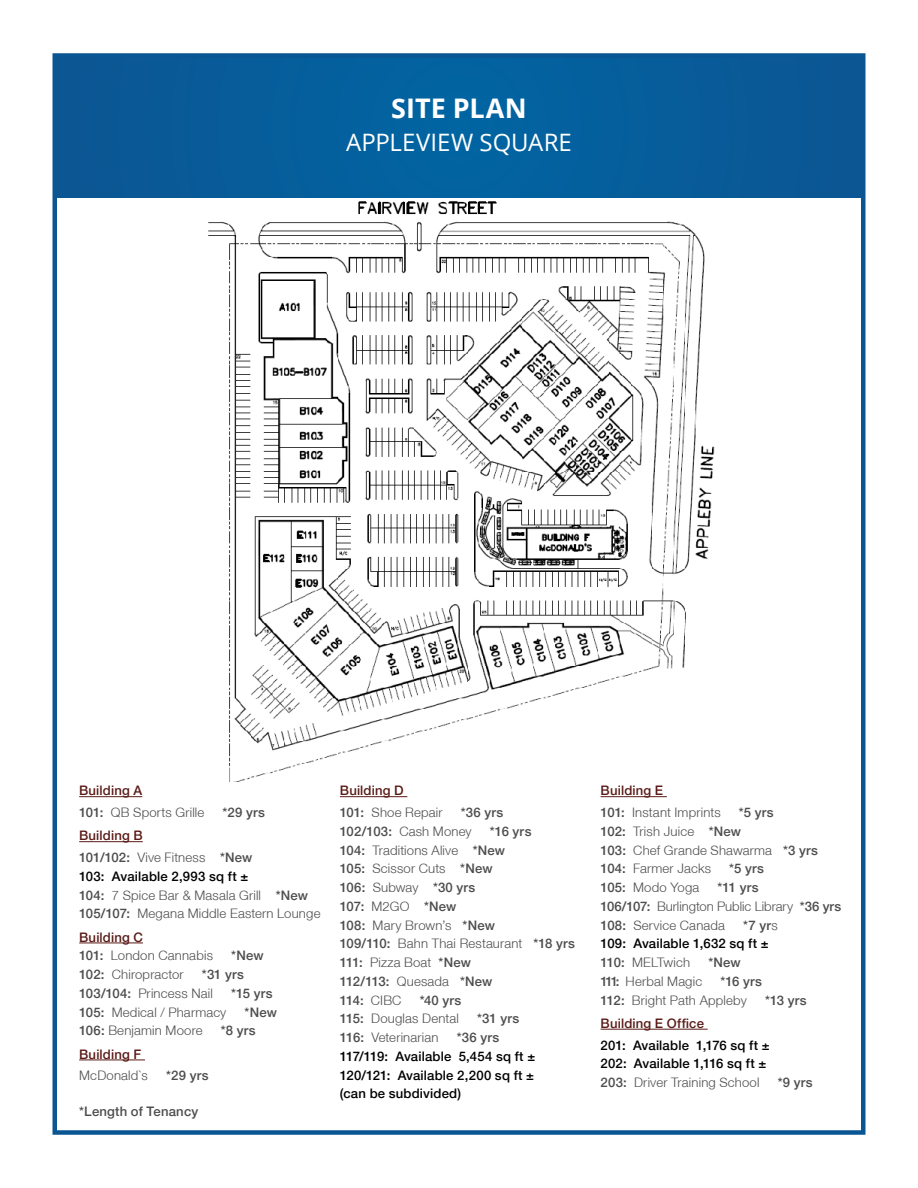
<style>
.page{position:relative;width:918px;height:1188px;background:#fff}
.page>*{position:absolute;margin:0;border:0;box-sizing:border-box;transform-origin:0 0}
.t1{font:700 27px "Open Sans";letter-spacing:.005em;color:#fff}
.t2{font:24px "Open Sans";color:#fff}
.t3{font:300 13.2px/18.8px "Helvetica Neue LT";letter-spacing:.015em;color:#4d4d4f}
.t4{font:500 13.2px/18.8px "Helvetica Neue LT";letter-spacing:.015em;color:#4d4d4f}
.t5{font:500 13.2px/18.8px "Helvetica Neue LT";letter-spacing:.015em;color:#000}
.t6{font:500 13.2px "Helvetica Neue LT";letter-spacing:.015em;color:#5a1b17}
.s1{font-weight:500;color:#5a1b17}
.s2{font-weight:500}
.s3{color:#5a1b17}
.s4{font-weight:300}
.s5{font-weight:500;color:#000}
.s6{color:#4d4d4f}
.s7{font-weight:300;color:#4d4d4f}
</style>
<div class="page">
<img style="left:208px;top:201px;width:507px;height:581px">
<hr style="left:79px;top:796px;width:63px;height:1px;background:#5a1b17">
<hr style="left:79px;top:841px;width:64px;height:1px;background:#5a1b17">
<hr style="left:79px;top:943px;width:64px;height:1px;background:#5a1b17">
<hr style="left:79px;top:1060px;width:66px;height:1px;background:#5a1b17">
<hr style="left:340px;top:796px;width:67px;height:1px;background:#5a1b17">
<hr style="left:601px;top:796px;width:66px;height:1px;background:#5a1b17">
<hr style="left:601px;top:1029px;width:107px;height:1px;background:#5a1b17">
<div style="left:54px;top:55px;width:810px;height:143px;background:#065d9a"></div>
<div style="left:52px;top:53px;width:814px;height:1082px;border:4px solid #0a5693"></div>
<h1 class="t1" style="left:391px;top:89px;width:137px">SITE PLAN</h1>
<h2 class="t2" style="left:346px;top:126px;width:227px">APPLEVIEW SQUARE</h2>
<p class="t3" style="left:79px;top:780px;width:127px;line-height:21.8px"><span class="s1">Building A<br></span><span class="s2">101:</span> QB Sports Grille</p>
<p class="t4" style="left:223px;top:803px;width:44px">*29 yrs</p>
<p class="t4" style="left:79px;top:825px;width:175px;line-height:21.8px"><span class="s3">Building B<br></span>101/102: <span class="s4">Vive Fitness</span> *New</p>
<p class="t3" style="left:79px;top:867px;width:243px"><span class="s5">103: Available 2,993 sq ft ±<br></span><span class="s2">104:</span> 7 Spice Bar &amp; Masala Grill <span class="s2">*New<br>105/107:</span> Megana Middle Eastern Lounge</p>
<p class="t3" style="left:79px;top:927px;width:135px"><span class="s1">Building C<br></span><span class="s2">101:</span> London Cannabis</p>
<p class="t4" style="left:231px;top:946px;width:34px">*New</p>
<p class="t3" style="left:79px;top:965px;width:106px"><span class="s2">102:</span> Chiropractor</p>
<p class="t4" style="left:79px;top:965px;width:166px;text-indent:123px">*31 yrs<br>103/104: <span class="s4">Princess Nail</span></p>
<p class="t4" style="left:231px;top:984px;width:43px">*15 yrs</p>
<p class="t3" style="left:79px;top:1002px;width:149px"><span class="s2">105:</span> Medical / Pharmacy</p>
<p class="t4" style="left:245px;top:1002px;width:34px">*New</p>
<p class="t3" style="left:79px;top:1021px;width:125px"><span class="s2">106:</span> Benjamin Moore</p>
<p class="t4" style="left:221px;top:1021px;width:36px">*8 yrs</p>
<p class="t6" style="left:79px;top:1046px;width:64px">Building F</p>
<p class="t3" style="left:79px;top:1066px;width:70px">McDonald`s</p>
<p class="t4" style="left:166px;top:1066px;width:44px">*29 yrs</p>
<p class="t4" style="left:79px;top:1102px;width:121px">*Length of Tenancy</p>
<p class="t3" style="left:340px;top:780px;width:104px;line-height:21.8px"><span class="s1">Building D<br></span><span class="s2">101:</span> Shoe Repair</p>
<p class="t4" style="left:340px;top:803px;width:165px;text-indent:121px">*36 yrs<br>102/103: <span class="s4">Cash Money</span></p>
<p class="t4" style="left:340px;top:822px;width:237px;text-indent:150px">*16 yrs<br>104: <span class="s4">Traditions Alive</span> *New<br>105: <span class="s4">Scissor Cuts</span> *New<br>106: <span class="s4">Subway</span> *30 yrs<br>107: <span class="s4">M2GO</span> *New<br>108: <span class="s4">Mary Brown’s</span> *New<br>109/110: <span class="s4">Bahn Thai Restaurant</span> *18 yrs<br>111: <span class="s4">Pizza Boat</span> *New<br>112/113: <span class="s4">Quesada</span> *New<br>114: <span class="s4">CIBC</span></p>
<p class="t3" style="left:340px;top:990px;width:123px;text-align:right"><span class="s2">*40 yrs<br>115:</span> Douglas Dental</p>
<p class="t4" style="left:477px;top:1009px;width:44px">*31 yrs</p>
<p class="t3" style="left:340px;top:1028px;width:100px"><span class="s2">116:</span> Veterinarian</p>
<p class="t4" style="left:457px;top:1028px;width:44px">*36 yrs</p>
<p class="t5" style="left:340px;top:1047px;width:197px;text-align:justify">117/119: Available 5,454 sq ft ± 120/121: Available 2,200 sq ft ± (can be subdivided)</p>
<p class="t3" style="left:601px;top:780px;width:122px;line-height:21.8px"><span class="s1">Building E<br></span><span class="s2">101:</span> Instant Imprints</p>
<p class="t3" style="left:601px;top:803px;width:219px;text-indent:138px"><span class="s2">*5 yrs<br>102:</span> Trish Juice <span class="s2">*New<br>103:</span> Chef Grande Shawarma <span class="s2">*3 yrs<br>104:</span> Farmer Jacks</p>
<p class="t4" style="left:729px;top:859px;width:36px">*5 yrs</p>
<p class="t3" style="left:601px;top:878px;width:100px"><span class="s2">105:</span> Modo Yoga</p>
<p class="t3" style="left:601px;top:878px;width:242px;text-indent:117px"><span class="s2">*11 yrs<br>106/107:</span> Burlington Public Library <span class="s2">*36 yrs<br>108:</span> Service Canada</p>
<p class="t5" style="left:601px;top:915px;width:179px;text-indent:143px"><span class="s6">*7 yr</span><span class="s7">s<br></span>109: Available 1,632 sq ft ±<br><span class="s6">110:</span> <span class="s7">MELTwich</span></p>
<p class="t4" style="left:708px;top:953px;width:34px">*New</p>
<p class="t3" style="left:601px;top:972px;width:103px"><span class="s2">111:</span> Herbal Magic</p>
<p class="t3" style="left:601px;top:972px;width:163px;text-indent:120px"><span class="s2">*16 yrs<br>112:</span> Bright Path Appleby</p>
<p class="t4" style="left:765px;top:990px;width:43px">*13 yrs</p>
<p class="t6" style="left:601px;top:1015px;width:105px">Building E Office</p>
<p class="t5" style="left:601px;top:1035px;width:171px">201: Available 1,176 sq ft ±<br>202: Available 1,116 sq ft ±<br><span class="s6">203:</span> <span class="s7">Driver Training School</span></p>
<p class="t4" style="left:778px;top:1073px;width:37px">*9 yrs</p>
</div>
